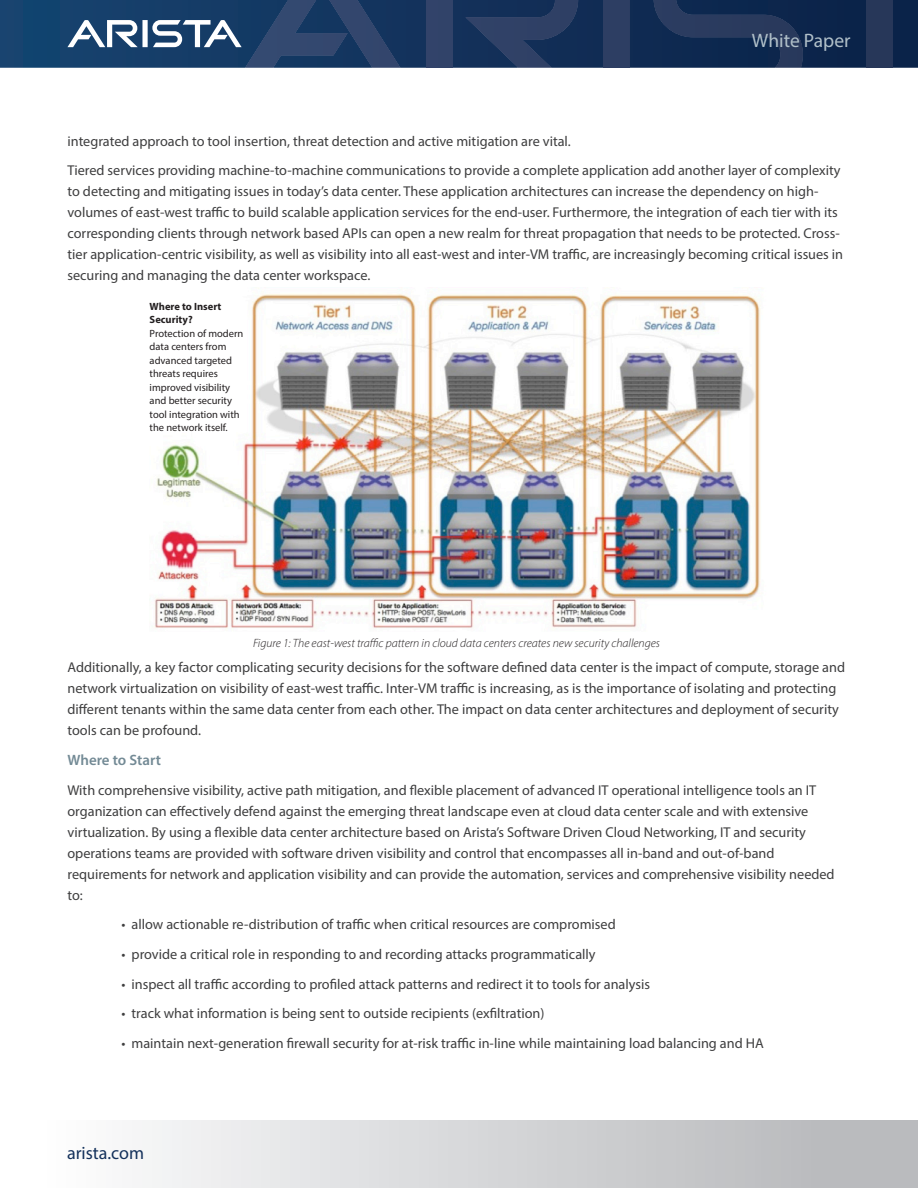
<style>
.page{position:relative;width:918px;height:1188px;background:#fff}
.page>*{position:absolute;margin:0;border:0;box-sizing:border-box;transform-origin:0 0}
.t1{font:19.5px "Myriad Pro";color:#b1c0c9}
.t2{font:18px "Myriad Pro";color:#14315b}
.Main_body_text{font:600 15px "Myriad Pro";color:#738a95}
.Main_body_text-2{font:14.25px/21px "Myriad Pro";color:#3e3e3f}
.Captions{font:italic 300 12px "Myriad Pro";color:#231f20}
.Captions-2{font:10.5px/13.5px "Myriad Pro";color:#231f20}
.Captions-3{font:700 10.5px/13.5px "Myriad Pro";color:#231f20}
</style>
<div class="page">
<svg style="left:0;top:0;width:918px;height:68px;background:#103059"></svg>
<div style="left:426px;top:0;width:26px;height:68px;background:#314369"></div>
<svg style="left:465px;top:0;width:113px;height:68px;background:#20375e"></svg>
<svg style="left:67px;top:0;width:333px;height:68px;background:#2f4e75"></svg>
<div style="left:604px;top:0;width:26px;height:68px;background:#2d3e63"></div>
<svg style="left:654px;top:0;width:149px;height:68px;background:#182f55"></svg>
<div style="left:867px;top:0;width:26px;height:68px;background:#273759"></div>
<div style="left:0;top:1120px;width:918px;height:68px;background:linear-gradient(to right,#fff,#b3b4b7)"></div>
<img style="left:154px;top:288px;width:607px;height:341px">
<h1 class="t1" style="left:752px;top:29px;width:100px">White Paper</h1>
<p class="Main_body_text-2" style="left:68px;top:130px;width:505px">integrated approach to tool insertion, threat detection and active mitigation are vital.</p>
<p class="Main_body_text-2" style="left:68px;top:160px;width:777px">Tiered services providing machine-to-machine communications to provide a complete application add another layer of complexity to detecting and mitigating issues in today’s data center. These application architectures can increase the dependency on high&shy;volumes of east-west traffic to build scalable application services for the end-user. Furthermore, the integration of each tier with its corresponding clients through network based APIs can open a new realm for threat propagation that needs to be protected. Cross&shy;tier application-centric visibility, as well as visibility into all east-west and inter-VM traffic, are increasingly becoming critical issues in securing and managing the data center workspace.</p>
<p class="Captions-3" style="left:150px;top:299px;width:73px">Where to Insert<br>Security?</p>
<p class="Captions-2" style="left:150px;top:326px;width:95px">Protection of modern data centers from advanced targeted threats requires improved visibility and better security tool integration with the network itself.</p>
<p class="Captions" style="left:253px;top:636px;width:409px">Figure 1: The east-west traffic pattern in cloud data centers creates new security challenges</p>
<p class="Main_body_text-2" style="left:68px;top:657px;width:779px">Additionally, a key factor complicating security decisions for the software defined data center is the impact of compute, storage and network virtualization on visibility of east-west traffic. Inter-VM traffic is increasing, as is the importance of isolating and protecting different tenants within the same data center from each other. The impact on data center architectures and deployment of security tools can be profound.</p>
<p class="Main_body_text" style="left:68px;top:750px;width:95px">Where to Start</p>
<p class="Main_body_text-2" style="left:68px;top:779px;width:769px">With comprehensive visibility, active path mitigation, and flexible placement of advanced IT operational intelligence tools an IT organization can effectively defend against the emerging threat landscape even at cloud data center scale and with extensive virtualization. By using a flexible data center architecture based on Arista’s Software Driven Cloud Networking, IT and security operations teams are provided with software driven visibility and control that encompasses all in-band and out-of-band requirements for network and application visibility and can provide the automation, services and comprehensive visibility needed to:</p>
<p class="Main_body_text-2" style="left:122px;top:914px;width:496px">• allow actionable re-distribution of traffic when critical resources are compromised</p>
<p class="Main_body_text-2" style="left:122px;top:943px;width:476px">• provide a critical role in responding to and recording attacks programmatically</p>
<p class="Main_body_text-2" style="left:122px;top:973px;width:530px">• inspect all traffic according to profiled attack patterns and redirect it to tools for analysis</p>
<p class="Main_body_text-2" style="left:122px;top:1003px;width:425px">• track what information is being sent to outside recipients (exfiltration)</p>
<p class="Main_body_text-2" style="left:122px;top:1032px;width:644px">• maintain next-generation firewall security for at-risk traffic in-line while maintaining load balancing and HA</p>
<p class="t2" style="left:67px;top:1142px;width:79px">arista.com</p>
</div>
